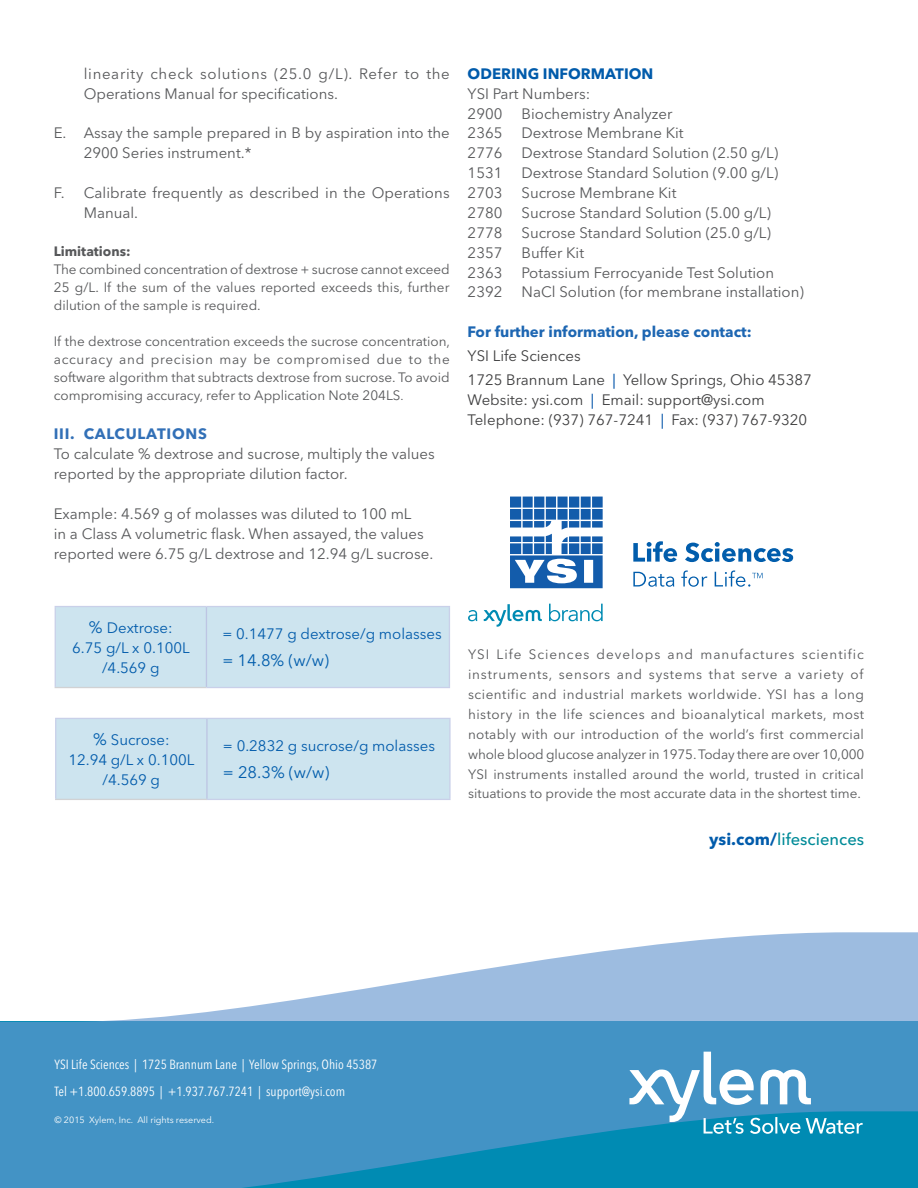
<style>
.page{position:relative;width:918px;height:1188px;background:#fff}
.page>*{position:absolute;margin:0;border:0;box-sizing:border-box;transform-origin:0 0}
.t1{font:16.5px "Avenir Next LT Pro";color:#015dac}
.t2{font:500 16.5px "Avenir Next LT Pro";color:#008b98}
.Heads{font:15px/19.8px "Avenir Next LT Pro";color:#57585a}
.t3{font:15px "Avenir Next LT Pro";color:#3e3e3f}
.t4{font:15px/19.8px "Avenir Next LT Pro";color:#015bab;text-align:center}
.Heads-2{font:15px/19.8px "Avenir Next LT Pro";letter-spacing:.035em;color:#57585a}
.t5{font:700 15px "Avenir Next LT Pro";color:#1d66b2}
.Heads-3{font:700 15px "Avenir Next LT Pro";color:#015bab}
.t6{font:700 15px "Avenir Next LT Pro";letter-spacing:.05em;color:#3270b7}
.t7{font:13.5px/19.8px "Avenir Next LT Pro";color:#57585a;text-align:justify}
.t8{font:700 13.5px "Avenir Next LT Pro";color:#57585a}
.Address{font:condensed 13.2px "Avenir Next LT Pro";color:#fff}
.Legal_Copy{font:9px "Avenir Next LT Pro";color:#fff}
.s1{font-size:12px}
.s2{font-weight:500;color:#1d66b2}
.s3{font-size:16.5px;color:#015dac}
.s4{font-weight:700;color:#015bab}
</style>
<div class="page">
<div style="left:56px;top:607px;width:393px;height:80px;background:#cde4ef"></div>
<hr style="left:55px;top:687px;width:151px;height:1px;background:#d1d2d4">
<hr style="left:55px;top:606px;width:151px;height:1px;background:#c9d0e9">
<hr style="left:55px;top:607px;width:1px;height:80px;background:#c9d0e9">
<hr style="left:206px;top:606px;width:244px;height:1px;background:#c9d0e9">
<hr style="left:449px;top:607px;width:1px;height:80px;background:#c9d0e9">
<hr style="left:206px;top:687px;width:244px;height:1px;background:#c9d0e9">
<hr style="left:206px;top:607px;width:1px;height:80px;background:#bdc5e3">
<div style="left:56px;top:719px;width:393px;height:80px;background:#cde4ef"></div>
<hr style="left:55px;top:799px;width:152px;height:1px;background:#d1d2d4">
<hr style="left:55px;top:718px;width:152px;height:1px;background:#c9d0e9">
<hr style="left:55px;top:719px;width:1px;height:80px;background:#c9d0e9">
<hr style="left:207px;top:718px;width:244px;height:1px;background:#c9d0e9">
<hr style="left:449px;top:719px;width:2px;height:80px;background:#c9d0e9">
<hr style="left:207px;top:799px;width:244px;height:1px;background:#c9d0e9">
<hr style="left:206px;top:719px;width:2px;height:80px;background:#bdc5e3">
<svg style="left:0;top:932px;width:918px;height:256px;fill:#4393c5"></svg>
<svg style="left:629px;top:1052px;width:234px;height:82px"></svg>
<svg style="left:633px;top:541px;width:44px;height:21px"></svg>
<svg style="left:685px;top:542px;width:108px;height:20px"></svg>
<svg style="left:633px;top:572px;width:41px;height:15px"></svg>
<svg style="left:681px;top:570px;width:26px;height:17px"></svg>
<svg style="left:715px;top:570px;width:48px;height:17px"></svg>
<svg style="left:510px;top:497px;width:93px;height:91px"></svg>
<svg style="left:468px;top:610px;width:9px;height:11px"></svg>
<svg style="left:549px;top:604px;width:54px;height:17px"></svg>
<svg style="left:484px;top:604px;width:58px;height:23px"></svg>
<p class="Heads-2" style="left:84px;top:64px;width:368px">linearity check solutions (25.0 g/L). Refer to the<br>Operations Manual for specifications.</p>
<p class="Heads" style="left:54px;top:123px;width:397px">E. Assay the sample prepared in B by aspiration into the</p>
<p class="Heads" style="left:84px;top:143px;width:169px">2900 Series instrument.*</p>
<p class="Heads" style="left:54px;top:183px;width:397px">F. Calibrate frequently as described in the Operations</p>
<p class="Heads" style="left:84px;top:203px;width:56px">Manual.</p>
<p class="t8" style="left:54px;top:243px;width:78px">Limitations:</p>
<p class="t7" style="left:54px;top:260px;width:397px;line-height:18px">The combined concentration of dextrose + sucrose cannot exceed 25 g/L. If the sum of the values reported exceeds this, further dilution of the sample is required.</p>
<p class="t7" style="left:54px;top:332px;width:398px;line-height:18px">If the dextrose concentration exceeds the sucrose concentration, accuracy and precision may be compromised due to the software algorithm that subtracts dextrose from sucrose. To avoid compromising accuracy, refer to Application Note 204LS<span class="s1">.</span></p>
<p class="t6" style="left:54px;top:425px;width:155px">III. CALCULATIONS</p>
<p class="Heads" style="left:54px;top:444px;width:382px">To calculate % dextrose and sucrose, multiply the values reported by the appropriate dilution factor.</p>
<p class="Heads" style="left:54px;top:504px;width:381px">Example: 4.569 g of molasses was diluted to 100 mL<br>in a Class A volumetric flask. When assayed, the values reported were 6.75 g/L dextrose and 12.94 g/L sucrose.</p>
<p class="Heads-3" style="left:468px;top:64px;width:187px">ODERING INFORMATION</p>
<p class="Heads" style="left:468px;top:84px;width:124px">YSI Part Numbers:</p>
<p class="Heads" style="left:468px;top:103px;width:36px">2900</p>
<p class="Heads" style="left:522px;top:103px;width:152px">Biochemistry Analyzer</p>
<p class="Heads" style="left:468px;top:123px;width:36px">2365</p>
<p class="Heads" style="left:522px;top:123px;width:164px">Dextrose Membrane Kit</p>
<p class="Heads" style="left:468px;top:143px;width:36px">2776</p>
<p class="Heads" style="left:522px;top:143px;width:258px">Dextrose Standard Solution (2.50 g/L)</p>
<p class="Heads" style="left:468px;top:163px;width:36px">1531</p>
<p class="Heads" style="left:522px;top:163px;width:258px">Dextrose Standard Solution (9.00 g/L)</p>
<p class="Heads" style="left:468px;top:183px;width:36px">2703</p>
<p class="Heads" style="left:522px;top:183px;width:156px">Sucrose Membrane Kit</p>
<p class="Heads" style="left:468px;top:203px;width:36px">2780</p>
<p class="Heads" style="left:522px;top:203px;width:251px">Sucrose Standard Solution (5.00 g/L)</p>
<p class="Heads" style="left:468px;top:223px;width:36px">2778</p>
<p class="Heads" style="left:522px;top:223px;width:251px">Sucrose Standard Solution (25.0 g/L)</p>
<p class="Heads" style="left:468px;top:243px;width:36px">2357</p>
<p class="Heads" style="left:522px;top:243px;width:64px">Buffer Kit</p>
<p class="Heads" style="left:468px;top:262px;width:36px">2363</p>
<p class="Heads" style="left:522px;top:262px;width:254px">Potassium Ferrocyanide Test Solution</p>
<p class="Heads" style="left:468px;top:282px;width:36px">2392</p>
<p class="Heads" style="left:522px;top:282px;width:284px">NaCl Solution (for membrane installation)</p>
<p class="t5" style="left:468px;top:323px;width:286px">For further information, please contact:</p>
<p class="t3" style="left:468px;top:347px;width:115px">YSI Life Sciences</p>
<p class="t3" style="left:468px;top:371px;width:346px">1725 Brannum Lane <span class="s2">|</span> Yellow Springs, Ohio 45387</p>
<p class="t3" style="left:468px;top:391px;width:299px">Website: ysi.com <span class="s2">|</span> Email: support@ysi.com</p>
<p class="t3" style="left:468px;top:411px;width:341px">Telephone: (937) 767-7241 <span class="s2">|</span> Fax: (937) 767-9320</p>
<p class="t4" style="left:89px;top:618px;width:85px"><span class="s3">%</span> Dextrose:</p>
<p class="t4" style="left:72px;top:638px;width:119px">6.75 g/L x 0.100L /4.569 g</p>
<p class="t4" style="left:93px;top:730px;width:78px"><span class="s3">%</span> Sucrose:</p>
<p class="t4" style="left:68px;top:750px;width:128px">12.94 g/L x 0.100L /4.569 g</p>
<p class="t4" style="left:222px;top:624px;width:221px">= 0.1477 g dextrose/g molasses</p>
<p class="t1" style="left:222px;top:651px;width:108px">= 14.8% (w/w)</p>
<p class="t4" style="left:223px;top:736px;width:214px">= 0.2832 g sucrose/g molasses</p>
<p class="t1" style="left:223px;top:763px;width:108px">= 28.3% (w/w)</p>
<p class="t7" style="left:468px;top:645px;width:398px">YSI Life Sciences develops and manufactures scientific instruments, sensors and systems that serve a variety of scientific and industrial markets worldwide. YSI has a long history in the life sciences and bioanalytical markets, most notably with our introduction of the world’s first commercial whole blood glucose analyzer in 1975. Today there are over 10,000<br>YSI instruments installed around the world, trusted in critical situations to provide the most accurate data in the shortest time.</p>
<p class="t2" style="left:709px;top:829px;width:156px"><span class="s4">ysi.com/</span>lifesciences</p>
<p class="Address" style="left:54px;top:1057px;width:324px">YSI Life Sciences | 1725 Brannum Lane | Yellow Springs, Ohio 45387</p>
<p class="Address" style="left:54px;top:1083px;width:292px">Tel +1.800.659.8895 | +1.937.767.7241 | support@ysi.com</p>
<p class="Legal_Copy" style="left:54px;top:1114px;width:161px">© 2015 Xylem, Inc. All rights reserved.</p>
</div>
